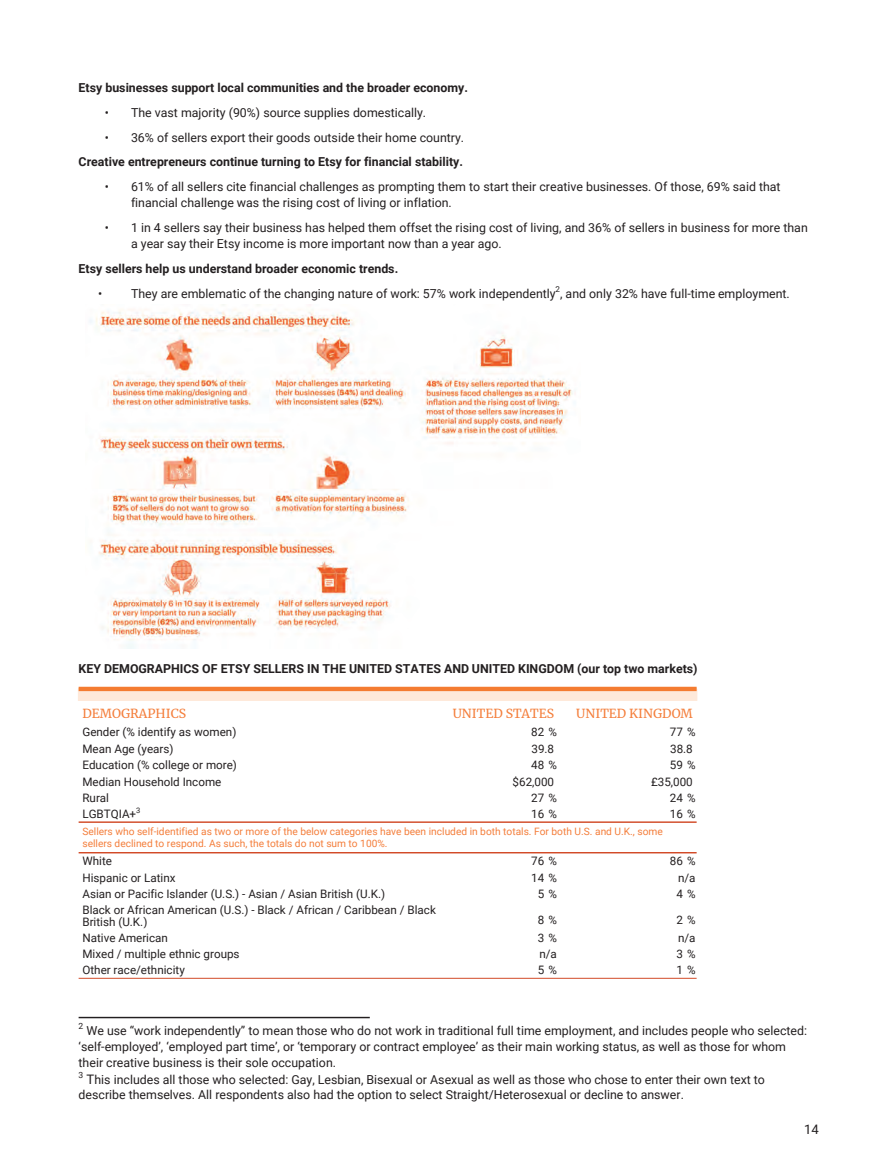
<style>
.page{position:relative;width:891px;height:1161px;background:#fff}
.page>*{position:absolute;margin:0;border:0;box-sizing:border-box;transform-origin:0 0}
.t1{font:13.05px "Roboto";color:#231f20}
.t2{font:12.45px/16px "Roboto";color:#231f20}
.t3{font:700 12.45px "Roboto";color:#231f20}
.t4{font:12.45px "Merriweather";color:#f47e3b}
.t5{font:11.7px/11.7px "Roboto";color:#231f20}
.t6{font:10.2px/12.3px "Roboto";color:#f47e3b}
.t7{font:8.55px "Roboto";color:#231f20}
.t8{font:8.1px "Roboto";color:#231f20}
.t9{font:7.5px "Roboto";color:#231f20}
.s1{font-size:13.05px}
</style>
<div class="page">
<img style="left:90px;top:309px;width:483px;height:340px">
<div style="left:79px;top:689px;width:618px;height:12px;background:#fee9da"></div>
<svg style="left:78px;top:689px;width:1px;height:12px"></svg>
<hr style="left:79px;top:687px;width:618px;height:4px;background:#f47c31">
<hr style="left:79px;top:821px;width:618px;height:2px;background:#d24b28">
<hr style="left:79px;top:852px;width:618px;height:1px;background:#d24b28">
<hr style="left:79px;top:978px;width:618px;height:1px;background:#d24b28">
<hr style="left:79px;top:1017px;width:291px;height:1px;background:#231f20">
<p class="t3" style="left:79px;top:80px;width:391px">Etsy businesses support local communities and the broader economy.</p>
<p class="t2" style="left:105px;top:104px;width:323px">• The vast majority (90%) source supplies domestically.</p>
<p class="t2" style="left:105px;top:129px;width:361px">• 36% of sellers export their goods outside their home country.</p>
<p class="t3" style="left:79px;top:155px;width:386px">Creative entrepreneurs continue turning to Etsy for financial stability.</p>
<p class="t2" style="left:131px;top:179px;width:651px;text-indent:-26px">• 61% of all sellers cite financial challenges as prompting them to start their creative businesses. Of those, 69% said that financial challenge was the rising cost of living or inflation.</p>
<p class="t2" style="left:131px;top:220px;width:678px;text-indent:-26px">• 1 in 4 sellers say their business has helped them offset the rising cost of living, and 36% of sellers in business for more than a year say their Etsy income is more important now than a year ago.</p>
<p class="t3" style="left:79px;top:261px;width:321px">Etsy sellers help us understand broader economic trends.</p>
<p class="t2" style="left:98px;top:286px;width:693px">• They are emblematic of the changing nature of work: 57% work independently , and only 32% have full-time employment.</p>
<p class="t8" style="left:556px;top:285px;width:6px">2</p>
<p class="t3" style="left:79px;top:662px;width:621px">KEY DEMOGRAPHICS OF ETSY SELLERS IN THE UNITED STATES AND UNITED KINGDOM (our top two markets)</p>
<p class="t4" style="left:82px;top:706px;width:105px">DEMOGRAPHICS</p>
<p class="t4" style="left:453px;top:706px;width:103px">UNITED STATES</p>
<p class="t4" style="left:576px;top:706px;width:118px">UNITED KINGDOM</p>
<p class="t5" style="left:82px;top:727px;width:155px">Gender (% identify as women)</p>
<p class="t5" style="left:531px;top:727px;width:27px">82 %</p>
<p class="t5" style="left:670px;top:727px;width:27px">77 %</p>
<p class="t5" style="left:82px;top:743px;width:93px">Mean Age (years)</p>
<p class="t5" style="left:531px;top:743px;width:24px">39.8</p>
<p class="t5" style="left:670px;top:743px;width:24px">38.8</p>
<p class="t5" style="left:82px;top:759px;width:156px">Education (% college or more)</p>
<p class="t5" style="left:531px;top:759px;width:27px">48 %</p>
<p class="t5" style="left:670px;top:759px;width:27px">59 %</p>
<p class="t5" style="left:82px;top:776px;width:140px">Median Household Income</p>
<p class="t5" style="left:513px;top:776px;width:43px">$62,000</p>
<p class="t5" style="left:651px;top:776px;width:43px">£35,000</p>
<p class="t5" style="left:82px;top:792px;width:28px">Rural</p>
<p class="t5" style="left:531px;top:792px;width:27px">27 %</p>
<p class="t5" style="left:670px;top:792px;width:27px">24 %</p>
<p class="t5" style="left:82px;top:809px;width:55px">LGBTQIA+</p>
<p class="t9" style="left:136px;top:806px;width:6px">3</p>
<p class="t5" style="left:531px;top:809px;width:27px">16 %</p>
<p class="t5" style="left:670px;top:809px;width:27px">16 %</p>
<p class="t6" style="left:82px;top:825px;width:582px">Sellers who self-identified as two or more of the below categories have been included in both totals. For both U.S. and U.K., some sellers declined to respond. As such, the totals do not sum to 100%.</p>
<p class="t5" style="left:82px;top:855px;width:31px">White</p>
<p class="t5" style="left:531px;top:855px;width:27px">76 %</p>
<p class="t5" style="left:670px;top:855px;width:27px">86 %</p>
<p class="t5" style="left:82px;top:872px;width:95px">Hispanic or Latinx</p>
<p class="t5" style="left:531px;top:872px;width:27px">14 %</p>
<p class="t5" style="left:678px;top:872px;width:19px">n/a</p>
<p class="t5" style="left:82px;top:888px;width:304px">Asian or Pacific Islander (U.S.) - Asian / Asian British (U.K.)</p>
<p class="t5" style="left:538px;top:888px;width:21px">5 %</p>
<p class="t5" style="left:676px;top:888px;width:21px">4 %</p>
<p class="t5" style="left:82px;top:905px;width:355px">Black or African American (U.S.) - Black / African / Caribbean / Black<br>British (U.K.)</p>
<p class="t5" style="left:538px;top:914px;width:21px">8 %</p>
<p class="t5" style="left:676px;top:914px;width:21px">2 %</p>
<p class="t5" style="left:82px;top:932px;width:87px">Native American</p>
<p class="t5" style="left:538px;top:932px;width:21px">3 %</p>
<p class="t5" style="left:678px;top:932px;width:19px">n/a</p>
<p class="t5" style="left:82px;top:948px;width:159px">Mixed / multiple ethnic groups</p>
<p class="t5" style="left:539px;top:948px;width:19px">n/a</p>
<p class="t5" style="left:676px;top:948px;width:21px">3 %</p>
<p class="t5" style="left:82px;top:965px;width:104px">Other race/ethnicity</p>
<p class="t5" style="left:538px;top:965px;width:21px">5 %</p>
<p class="t5" style="left:676px;top:965px;width:21px">1 %</p>
<p class="t7" style="left:79px;top:1021px;width:6px">2</p>
<p class="t2" style="left:79px;top:1022px;width:730px;text-indent:8px">We use “work independently” to mean those <span class="s1">w</span>ho do not work in traditional full time employment, and includes people who selected: ‘self-employed’, ‘employed part time’, or ‘temporary or contract employee’ as their main working status, as well as those for whom their creative business is their sole occupation.</p>
<p class="t7" style="left:79px;top:1070px;width:6px">3</p>
<p class="t2" style="left:79px;top:1072px;width:688px;line-height:15.1px;text-indent:8px"><span class="s1">T</span>his includes all those who selected: Gay, Lesbian, Bisexual or Asexual as well as those who chose to enter their own text to describe themselves. All respondents also had the option to select Straight/Heterosexual or decline to answer.</p>
<p class="t1" style="left:804px;top:1122px;width:16px">14</p>
</div>
